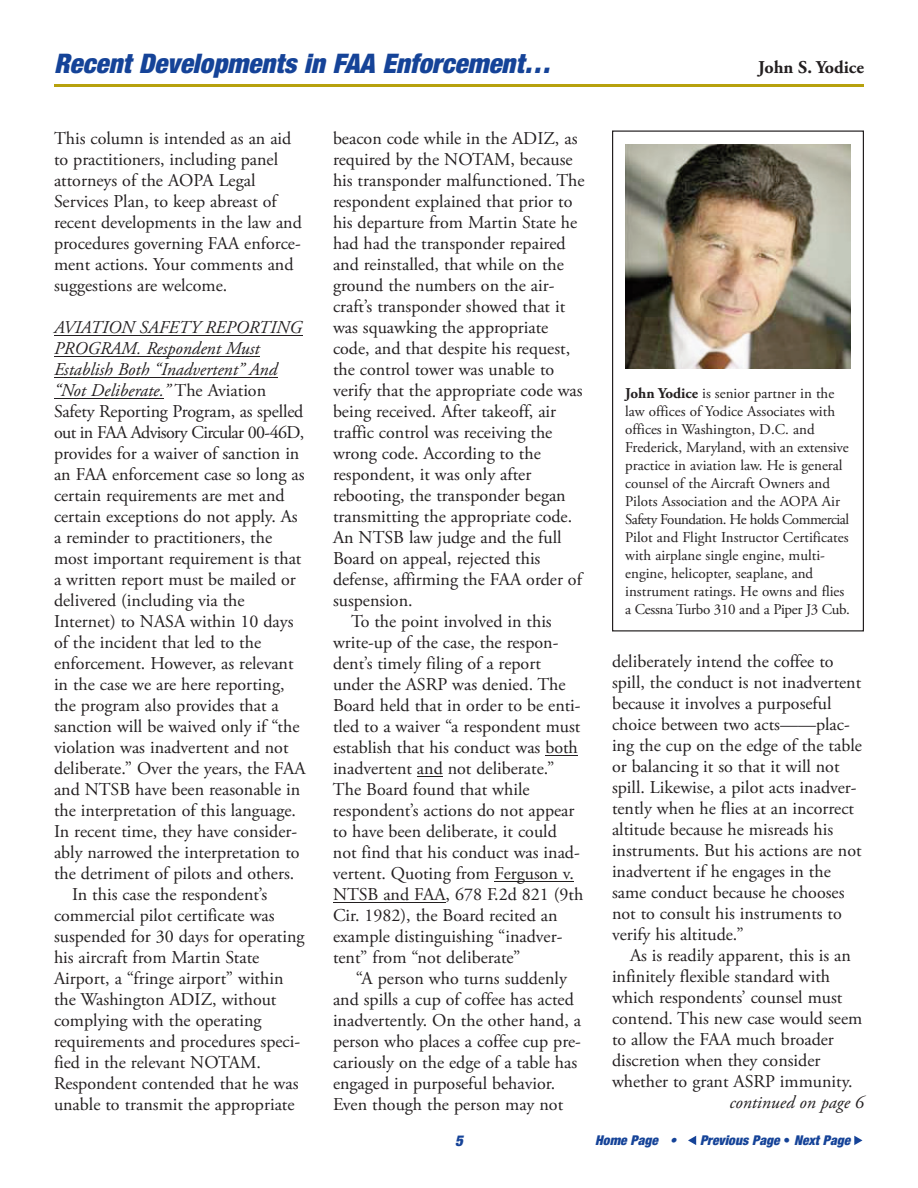
<style>
.page{position:relative;width:918px;height:1188px;background:#fff}
.page>*{position:absolute;margin:0;border:0;box-sizing:border-box;transform-origin:0 0}
.t1{font:italic 900 condensed 27px "Helvetica Neue";color:#154398}
.t2{font:18px/21px "Adobe Garamond Pro";color:#231f20}
.t3{font:italic 18px "Adobe Garamond Pro";color:#231f20}
.t4{font:18px "Adobe Garamond Pro";letter-spacing:-.035em;color:#231f20}
.t5{font:700 18px "Adobe Garamond Pro";color:#231f20}
.t6{font:15px/18px "Adobe Garamond Pro";color:#231f20}
.t7{font:italic 900 condensed 15px "Helvetica Neue";color:#154398}
.t8{font:italic 900 condensed 13.5px "Helvetica Neue";color:#154398}
.s1{font-style:normal}
.s2{font-weight:700}
</style>
<div class="page">
<hr style="left:54px;top:336px;width:248px;height:1px;background:#231f20">
<hr style="left:54px;top:357px;width:206px;height:1px;background:#231f20">
<hr style="left:54px;top:378px;width:223px;height:1px;background:#231f20">
<hr style="left:54px;top:399px;width:110px;height:1px;background:#231f20">
<hr style="left:545px;top:756px;width:33px;height:1px;background:#231f20">
<hr style="left:495px;top:882px;width:79px;height:1px;background:#231f20">
<hr style="left:333px;top:903px;width:113px;height:1px;background:#231f20">
<svg style="left:688px;top:1136px;width:8px;height:9px"></svg>
<svg style="left:854px;top:1136px;width:8px;height:9px"></svg>
<hr style="left:54px;top:84px;width:810px;height:3px;background:#b7a10d">
<div style="left:612px;top:131px;width:252px;height:500px;border:1px solid #231f20"></div>
<img style="left:626px;top:144px;width:224px;height:225px">
<h1 class="t1" style="left:54px;top:54px;width:503px">Recent Developments in FAA Enforcement…</h1>
<p class="t5" style="left:758px;top:60px;width:107px">John S. Yodice</p>
<p class="t2" style="left:54px;top:129px;width:249px">This column is intended as an aid to practitioners, including panel attorneys of the AOPA Legal<br>Services Plan, to keep abreast of recent developments in the law and procedures governing FAA enforce&shy;ment actions. Your comments and suggestions are welcome.</p>
<p class="t3" style="left:54px;top:320px;width:250px">AVIATION SAFETY REPORTING</p>
<p class="t3" style="left:54px;top:341px;width:207px">PROGRAM. Respondent Must</p>
<p class="t3" style="left:54px;top:362px;width:225px">Establish Both “Inadvertent” And</p>
<p class="t3" style="left:54px;top:383px;width:214px">“Not Deliberate.” <span class="s1">The Aviation</span></p>
<p class="t2" style="left:54px;top:402px;width:251px">Safety Reporting Program, as spelled</p>
<p class="t4" style="left:54px;top:425px;width:252px">out in FAA Advisory Circular 00-46D,</p>
<p class="t2" style="left:54px;top:444px;width:247px">provides for a waiver of sanction in</p>
<p class="t2" style="left:54px;top:465px;width:252px">an FAA enforcement case so long as</p>
<p class="t2" style="left:54px;top:486px;width:232px">certain requirements are met and</p>
<p class="t2" style="left:54px;top:507px;width:245px">certain exceptions do not apply. As</p>
<p class="t2" style="left:54px;top:528px;width:220px">a reminder to practitioners, the</p>
<p class="t2" style="left:54px;top:549px;width:249px">most important requirement is that</p>
<p class="t2" style="left:54px;top:570px;width:243px">a written report must be mailed or</p>
<p class="t2" style="left:54px;top:591px;width:192px">delivered (including via the</p>
<p class="t2" style="left:54px;top:612px;width:241px">Internet) to NASA within 10 days</p>
<p class="t2" style="left:54px;top:633px;width:209px">of the incident that led to the</p>
<p class="t2" style="left:54px;top:654px;width:241px">enforcement. However, as relevant</p>
<p class="t2" style="left:54px;top:675px;width:232px">in the case we are here reporting,</p>
<p class="t2" style="left:54px;top:696px;width:226px">the program also provides that a</p>
<p class="t2" style="left:54px;top:717px;width:247px">sanction will be waived only if “the</p>
<p class="t2" style="left:54px;top:738px;width:236px">violation was inadvertent and not</p>
<p class="t2" style="left:54px;top:759px;width:253px">deliberate.” Over the years, the FAA</p>
<p class="t2" style="left:54px;top:780px;width:248px">and NTSB have been reasonable in</p>
<p class="t2" style="left:54px;top:801px;width:244px">the interpretation of this language.</p>
<p class="t2" style="left:54px;top:822px;width:245px">In recent time, they have consider-</p>
<p class="t2" style="left:54px;top:843px;width:247px">ably narrowed the interpretation to</p>
<p class="t2" style="left:54px;top:864px;width:242px">the detriment of pilots and others.</p>
<p class="t2" style="left:72px;top:885px;width:197px">In this case the respondent’s</p>
<p class="t2" style="left:54px;top:906px;width:222px">commercial pilot certificate was</p>
<p class="t2" style="left:54px;top:927px;width:252px">suspended for 30 days for operating</p>
<p class="t2" style="left:54px;top:948px;width:207px">his aircraft from Martin State</p>
<p class="t2" style="left:54px;top:969px;width:231px">Airport, a “fringe airport” within</p>
<p class="t2" style="left:54px;top:990px;width:224px">the Washington ADIZ, without</p>
<p class="t2" style="left:54px;top:1011px;width:209px">complying with the operating</p>
<p class="t2" style="left:54px;top:1032px;width:248px">requirements and procedures speci-</p>
<p class="t2" style="left:54px;top:1053px;width:209px">fied in the relevant NOTAM.</p>
<p class="t2" style="left:54px;top:1074px;width:246px">Respondent contended that he was</p>
<p class="t2" style="left:54px;top:1095px;width:242px">unable to transmit the appropriate</p>
<p class="t2" style="left:333px;top:129px;width:246px">beacon code while in the ADIZ, as</p>
<p class="t2" style="left:333px;top:150px;width:241px">required by the NOTAM, because</p>
<p class="t2" style="left:333px;top:171px;width:253px">his transponder malfunctioned. The</p>
<p class="t2" style="left:333px;top:192px;width:241px">respondent explained that prior to</p>
<p class="t2" style="left:333px;top:213px;width:246px">his departure from Martin State he</p>
<p class="t2" style="left:333px;top:234px;width:234px">had had the transponder repaired</p>
<p class="t2" style="left:333px;top:255px;width:232px">and reinstalled, that while on the</p>
<p class="t2" style="left:333px;top:276px;width:223px">ground the numbers on the air-</p>
<p class="t2" style="left:333px;top:297px;width:234px">craft’s transponder showed that it</p>
<p class="t2" style="left:333px;top:318px;width:217px">was squawking the appropriate</p>
<p class="t2" style="left:333px;top:339px;width:239px">code, and that despite his request,</p>
<p class="t2" style="left:333px;top:360px;width:223px">the control tower was unable to</p>
<p class="t2" style="left:333px;top:381px;width:251px">verify that the appropriate code was</p>
<p class="t2" style="left:333px;top:402px;width:225px">being received. After takeoff, air</p>
<p class="t2" style="left:333px;top:423px;width:221px">traffic control was receiving the</p>
<p class="t2" style="left:333px;top:444px;width:209px">wrong code. According to the</p>
<p class="t2" style="left:333px;top:465px;width:200px">respondent, it was only after</p>
<p class="t2" style="left:333px;top:486px;width:234px">rebooting, the transponder began</p>
<p class="t2" style="left:333px;top:507px;width:241px">transmitting the appropriate code.</p>
<p class="t2" style="left:333px;top:528px;width:230px">An NTSB law judge and the full</p>
<p class="t2" style="left:333px;top:549px;width:209px">Board on appeal, rejected this</p>
<p class="t2" style="left:333px;top:570px;width:250px">defense, affirming the FAA order of</p>
<p class="t2" style="left:333px;top:591px;width:81px">suspension.</p>
<p class="t2" style="left:351px;top:612px;width:202px">To the point involved in this</p>
<p class="t2" style="left:333px;top:633px;width:227px">write-up of the case, the respon-</p>
<p class="t2" style="left:333px;top:654px;width:210px">dent’s timely filing of a report</p>
<p class="t2" style="left:333px;top:675px;width:234px">under the ASRP was denied. The</p>
<p class="t2" style="left:333px;top:696px;width:249px">Board held that in order to be enti-</p>
<p class="t2" style="left:333px;top:717px;width:249px">tled to a waiver “a respondent must</p>
<p class="t2" style="left:333px;top:738px;width:246px">establish that his conduct was both</p>
<p class="t2" style="left:333px;top:759px;width:223px">inadvertent and not deliberate.”</p>
<p class="t2" style="left:333px;top:780px;width:198px">The Board found that while</p>
<p class="t2" style="left:333px;top:801px;width:243px">respondent’s actions do not appear</p>
<p class="t2" style="left:333px;top:822px;width:225px">to have been deliberate, it could</p>
<p class="t2" style="left:333px;top:843px;width:248px">not find that his conduct was inad-</p>
<p class="t2" style="left:333px;top:864px;width:242px">vertent. Quoting from Ferguson v.</p>
<p class="t2" style="left:333px;top:885px;width:252px">NTSB and FAA, 678 F.2d 821 (9th</p>
<p class="t2" style="left:333px;top:906px;width:226px">Cir. 1982), the Board recited an</p>
<p class="t2" style="left:333px;top:927px;width:231px">example distinguishing “inadver-</p>
<p class="t2" style="left:333px;top:948px;width:189px">tent” from “not deliberate”</p>
<p class="t2" style="left:356px;top:969px;width:213px">“A person who turns suddenly</p>
<p class="t2" style="left:333px;top:990px;width:242px">and spills a cup of coffee has acted</p>
<p class="t2" style="left:333px;top:1011px;width:250px">inadvertently. On the other hand, a</p>
<p class="t2" style="left:333px;top:1032px;width:250px">person who places a coffee cup pre-</p>
<p class="t2" style="left:333px;top:1053px;width:246px">cariously on the edge of a table has</p>
<p class="t2" style="left:333px;top:1074px;width:224px">engaged in purposeful behavior.</p>
<p class="t2" style="left:333px;top:1095px;width:232px">Even though the person may not</p>
<p class="t6" style="left:625px;top:386px;width:226px"><span class="s2">John Yodice</span> is senior partner in the law offices of Yodice Associates with offices in Washington, D.C. and Frederick, Maryland, with an extensive practice in aviation law. He is general counsel of the Aircraft Owners and Pilots Association and the AOPA Air Safety Foundation. He holds Commercial Pilot and Flight Instructor Certificates with airplane single engine, multi&shy;engine, helicopter, seaplane, and instrument ratings. He owns and flies a Cessna Turbo 310 and a Piper J3 Cub.</p>
<p class="t2" style="left:612px;top:653px;width:251px">deliberately intend the coffee to spill, the conduct is not inadvertent because it involves a purposeful choice between two acts——plac&shy;ing the cup on the edge of the table or balancing it so that it will not spill. Likewise, a pilot acts inadver&shy;tently when he flies at an incorrect altitude because he misreads his instruments. But his actions are not inadvertent if he engages in the same conduct because he chooses not to consult his instruments to verify his altitude.”</p>
<p class="t2" style="left:612px;top:947px;width:252px;text-indent:18px">As is readily apparent, this is an infinitely flexible standard with which respondents’ counsel must contend. This new case would seem to allow the FAA much broader discretion when they consider whether to grant ASRP immunity.</p>
<p class="t3" style="left:729px;top:1095px;width:136px">continued on page 6</p>
<p class="t7" style="left:455px;top:1135px;width:12px">5</p>
<p class="t8" style="left:595px;top:1135px;width:85px">Home Page •</p>
<p class="t8" style="left:700px;top:1135px;width:154px">Previous Page <span class="s1">•</span> Next Page</p>
</div>
